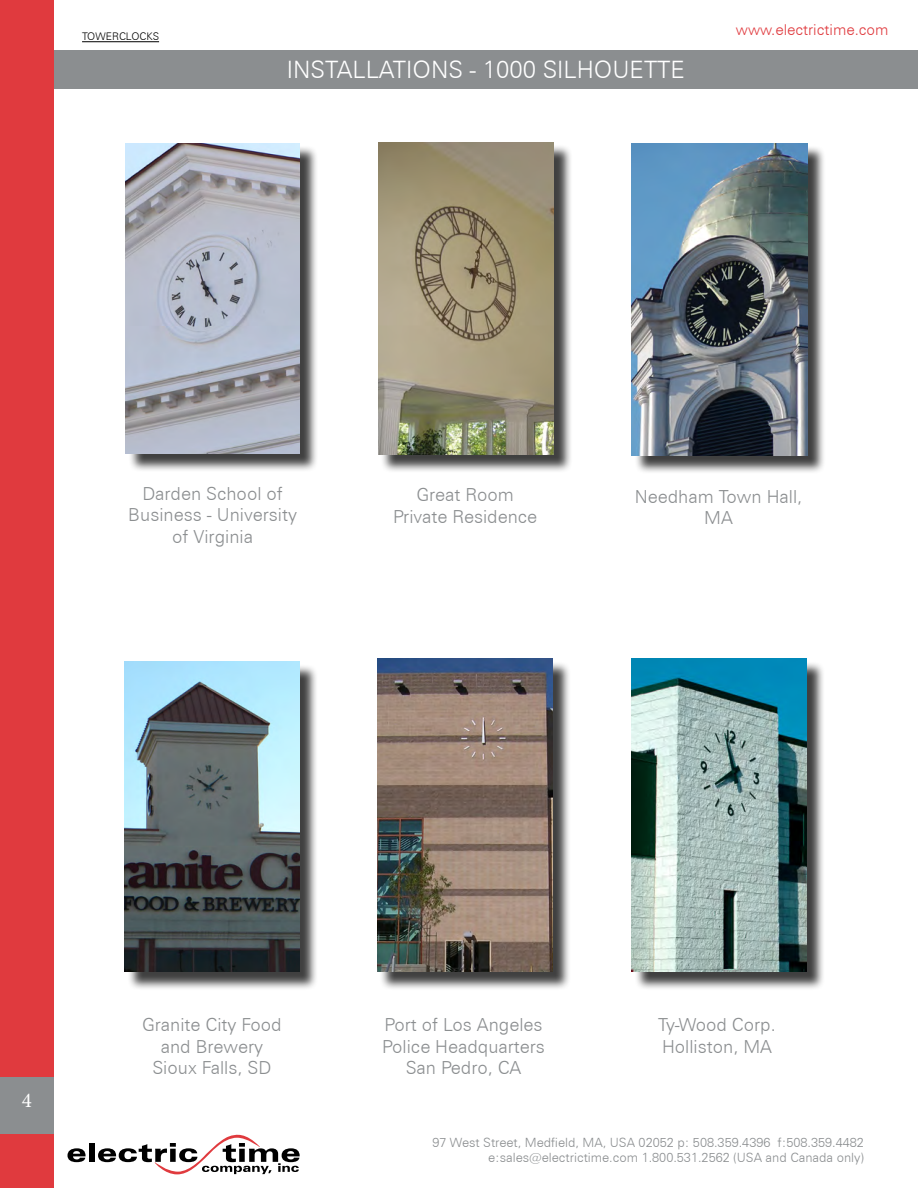
<style>
.page{position:relative;width:918px;height:1188px;background:#fff}
.page>*{position:absolute;margin:0;border:0;box-sizing:border-box;transform-origin:0 0}
.t1{font:300 24px "Zurich BT";color:#fff}
.t2{font:21px "Minion Pro";color:#fff}
.t3{font:300 18px/21.6px "Zurich BT";color:#8b8e90;text-align:center}
.t4{font:300 15px "Zurich BT";color:#e03b3f}
.t5{font:300 12.75px/15px "Zurich BT";color:#8b8e90;text-align:right}
.t6{font:300 10.5px "Zurich BT";color:#000}
</style>
<div class="page">
<div style="left:54px;top:50px;width:864px;height:38px;background:#8b8e90"></div>
<div style="left:0;top:0;width:54px;height:1188px;background:#e03a3e"></div>
<div style="left:0;top:1077px;width:54px;height:57px;background:#8b8e90"></div>
<svg style="left:68px;top:1148px;width:18px;height:14px"></svg>
<div style="left:89px;top:1143px;width:6px;height:19px;background:#000"></div>
<svg style="left:98px;top:1134px;width:202px;height:40px"></svg>
<hr style="left:82px;top:41px;width:77px;height:1px;background:#000">
<div style="left:128px;top:146px;width:190px;height:326px;background:#000;opacity:.75"></div>
<img style="left:126px;top:143px;width:174px;height:311px">
<div style="left:380px;top:145px;width:192px;height:328px;background:#000;opacity:.75"></div>
<img style="left:378px;top:142px;width:176px;height:312px">
<div style="left:634px;top:146px;width:192px;height:328px;background:#000;opacity:.75"></div>
<img style="left:631px;top:143px;width:176px;height:312px">
<div style="left:127px;top:664px;width:192px;height:327px;background:#000;opacity:.75"></div>
<img style="left:125px;top:661px;width:175px;height:311px">
<div style="left:634px;top:661px;width:191px;height:330px;background:#000;opacity:.75"></div>
<img style="left:631px;top:658px;width:175px;height:314px">
<div style="left:379px;top:661px;width:192px;height:330px;background:#000;opacity:.75"></div>
<img style="left:377px;top:658px;width:175px;height:314px">
<p class="t6" style="left:82px;top:30px;width:79px">TOWERCLOCKS</p>
<h1 class="t1" style="left:287px;top:55px;width:400px">INSTALLATIONS - 1000 SILHOUETTE</h1>
<p class="t4" style="left:736px;top:20px;width:154px">www.electrictime.com</p>
<p class="t3" style="left:128px;top:482px;width:170px">Darden School of<br>Business - University of Virginia</p>
<p class="t3" style="left:393px;top:484px;width:146px">Great Room<br>Private Residence</p>
<p class="t3" style="left:635px;top:485px;width:169px">Needham Town Hall,<br>MA</p>
<p class="t2" style="left:22px;top:1086px;width:12px">4</p>
<p class="t3" style="left:142px;top:1014px;width:141px">Granite City Food and Brewery<br>Sioux Falls, SD</p>
<p class="t3" style="left:382px;top:1014px;width:164px">Port of Los Angeles<br>Police Headquarters<br>San Pedro, CA</p>
<p class="t3" style="left:658px;top:1014px;width:119px;text-align:left">Ty-Wood Corp.<br>Holliston, MA</p>
<p class="t5" style="left:432px;top:1135px;width:433px">97 West Street, Medfield, MA, USA 02052 p: 508.359.4396 f:508.359.4482 e:sales@electrictime.com 1.800.531.2562 (USA and Canada only)</p>
</div>
